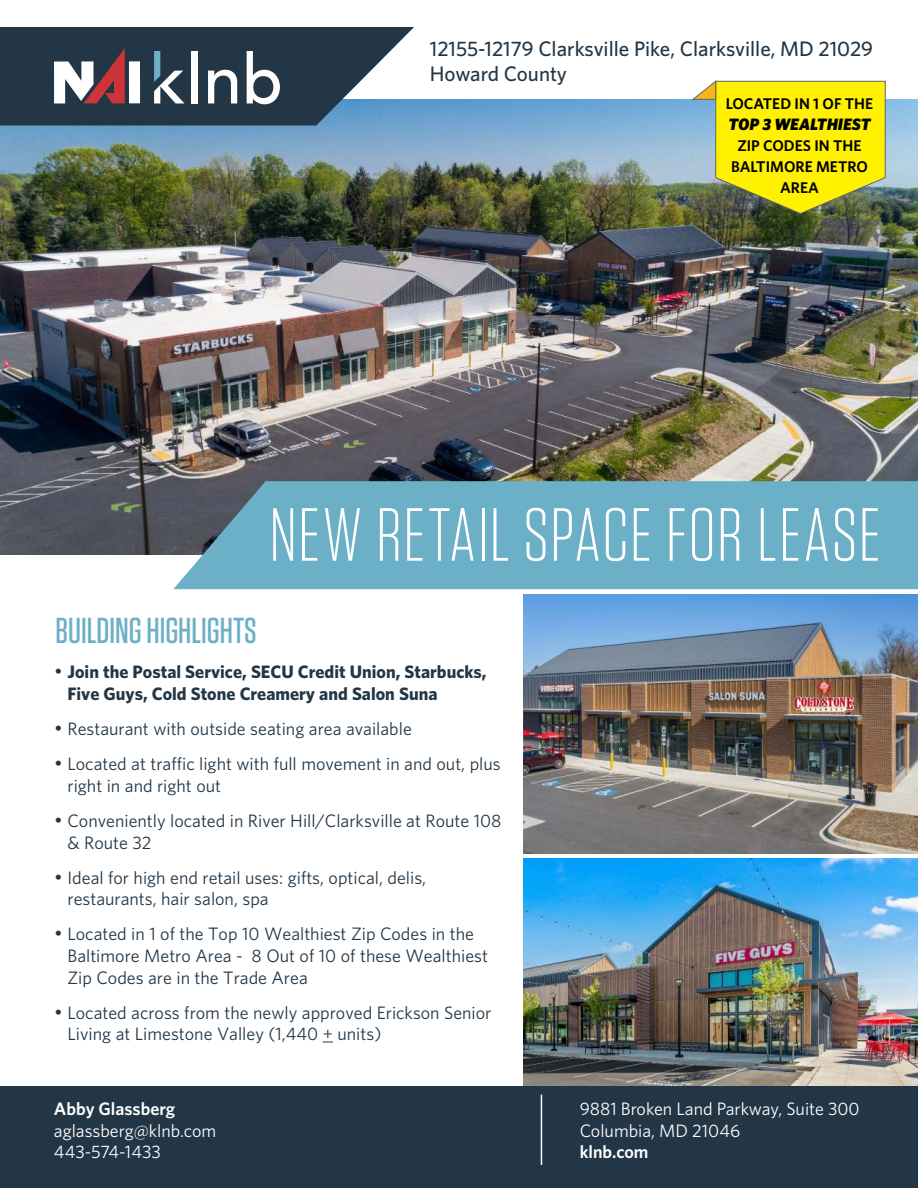
<style>
.page{position:relative;width:918px;height:1188px;background:#fff}
.page>*{position:absolute;margin:0;border:0;box-sizing:border-box;transform-origin:0 0}
.t1{font:300 75px "Tungsten";letter-spacing:.015em;color:#fff}
.t2{font:500 36px "Tungsten";color:#6cb0c8}
.t3{font:500 21px/25.2px "Whitney";color:#223646}
.t4{font:18px/21.6px "Whitney";color:#223646}
.t5{font:700 18px/21.6px "Whitney";color:#223646}
.t6{font:18px/21.6px "Whitney";color:#fff}
.t7{font:600 18px "Whitney";color:#fff}
.t8{font:italic 900 16.5px "Whitney";color:#000}
.t9{font:600 15.45px/21px "Whitney";color:#000;text-align:center}
.s1{font-family:"Gotham";font-weight:400;font-size:19.5px}
.s2{font-family:"Gotham";font-size:19.5px}
</style>
<div class="page">
<div style="left:0;top:1086px;width:918px;height:102px;background:#223646"></div>
<img style="left:0;top:99px;width:918px;height:455px">
<svg style="left:173px;top:481px;width:745px;height:108px;background:#6babc1"></svg>
<svg style="left:0;top:27px;width:414px;height:99px;background:#4b5a69"></svg>
<hr style="left:541px;top:1095px;width:1px;height:70px;background:#fff">
<img style="left:523px;top:859px;width:395px;height:227px">
<img style="left:523px;top:594px;width:395px;height:260px">
<img style="left:783px;top:696px;width:72px;height:21px">
<img style="left:815px;top:677px;width:16px;height:21px">
<svg style="left:692px;top:80px;width:194px;height:134px;background:#dbd522"></svg>
<p class="t3" style="left:430px;top:37px;width:445px">12155-12179 Clarksville Pike, Clarksville, MD 21029<br>Howard County</p>
<p class="t9" style="left:726px;top:94px;width:149px">LOCATED IN 1 OF THE</p>
<p class="t8" style="left:728px;top:117px;width:144px">TOP 3 WEALTHIEST</p>
<p class="t9" style="left:731px;top:136px;width:138px">ZIP CODES IN THE<br>BALTIMORE METRO<br>AREA</p>
<h1 class="t1" style="left:269px;top:501px;width:613px">NEW RETAIL SPACE FOR LEASE</h1>
<h2 class="t2" style="left:55px;top:614px;width:203px">BUILDING HIGHLIGHTS</h2>
<p class="t5" style="left:67px;top:662px;width:421px;text-indent:-13px"><span class="s1">•</span> Join the Postal Service, SECU Credit Union, Starbucks,<br>Five Guys, Cold Stone Creamery and Salon Suna</p>
<p class="t4" style="left:54px;top:719px;width:359px"><span class="s2">•</span> Restaurant with outside seating area available</p>
<p class="t4" style="left:67px;top:754px;width:435px;text-indent:-13px"><span class="s2">•</span> Located at traffic light with full movement in and out, plus right in and right out</p>
<p class="t4" style="left:67px;top:811px;width:436px;text-indent:-13px"><span class="s2">•</span> Conveniently located in River Hill/Clarksville at Route 108 &amp; Route 32</p>
<p class="t4" style="left:67px;top:867px;width:360px;text-indent:-13px"><span class="s2">•</span> Ideal for high end retail uses: gifts, optical, delis, restaurants, hair salon, spa</p>
<p class="t4" style="left:67px;top:924px;width:422px;text-indent:-13px"><span class="s2">•</span> Located in 1 of the Top 10 Wealthiest Zip Codes in the<br>Baltimore Metro Area - 8 Out of 10 of these Wealthiest<br>Zip Codes are in the Trade Area</p>
<p class="t4" style="left:67px;top:1002px;width:425px;text-indent:-13px"><span class="s2">•</span> Located across from the newly approved Erickson Senior<br>Living at Limestone Valley (1,440 + units)</p>
<p class="t7" style="left:54px;top:1101px;width:123px">Abby Glassberg</p>
<p class="t6" style="left:54px;top:1121px;width:164px">aglassberg@klnb.com<br>443-574-1433</p>
<p class="t6" style="left:580px;top:1099px;width:281px">9881 Broken Land Parkway, Suite 300<br>Columbia, MD 21046</p>
<p class="t7" style="left:580px;top:1144px;width:70px">klnb.com</p>
</div>
